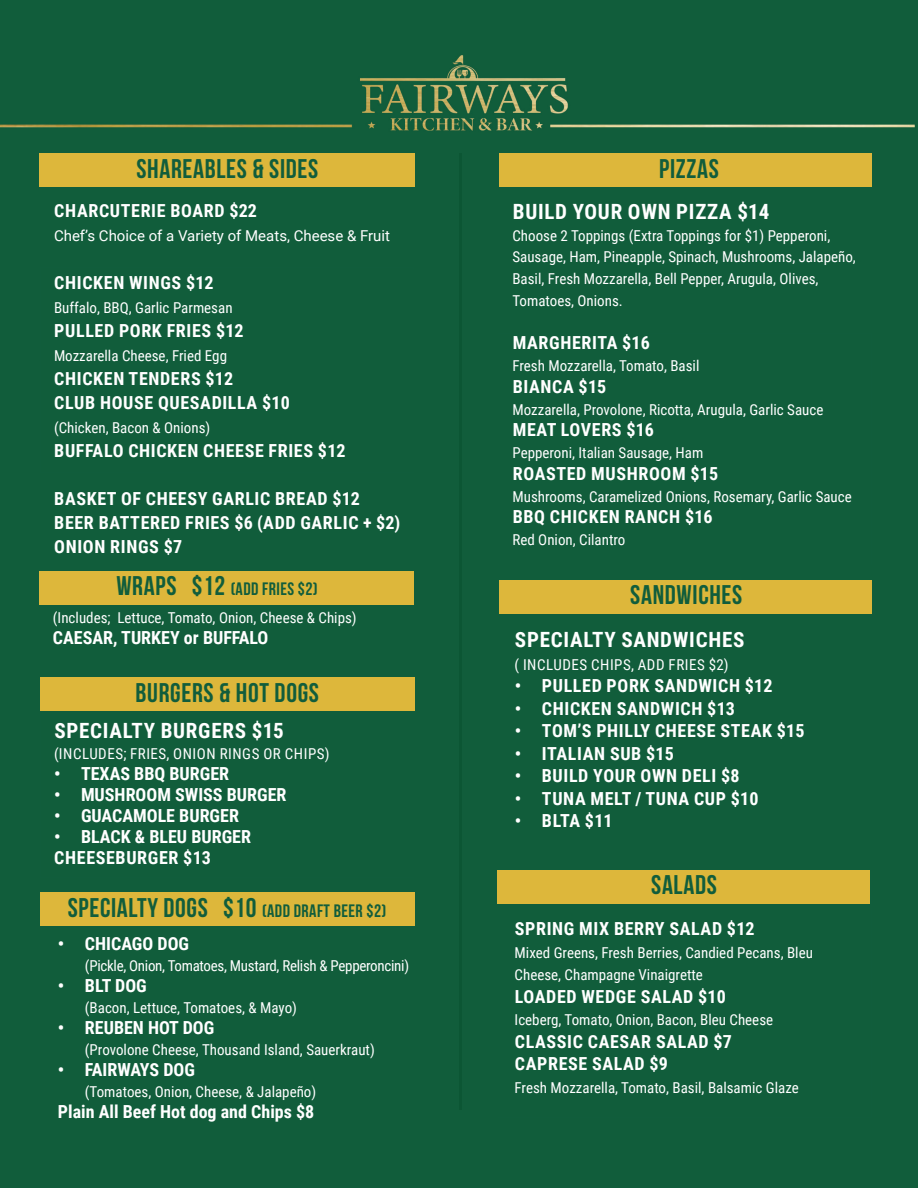
<style>
.page{position:relative;width:918px;height:1188px;background:#fff}
.page>*{position:absolute;margin:0;border:0;box-sizing:border-box;transform-origin:0 0}
.t1{font:700 27px "Bebas Neue";letter-spacing:.025em;color:#115d3c}
.t2{font:700 21px "Roboto Condensed";letter-spacing:.035em;color:#fff}
.t3{font:700 18px/24px "Roboto Condensed";letter-spacing:.035em;color:#fff}
.t4{font:700 18px "Roboto Condensed";color:#fff}
.t5{font:700 18px/21px "Roboto Condensed";letter-spacing:.005em;color:#fff}
.t6{font:700 18px "Bebas Neue";letter-spacing:.025em;color:#115d3c}
.t7{font:15px/21.8px "Roboto Condensed";color:#fff}
.t8{font:15px "Roboto Condensed";letter-spacing:.035em;color:#fff}
.t9{font:15px "Roboto Condensed";letter-spacing:-.02em;color:#fff}
.t10{font:15px "Roboto";color:#fff}
.s1{font-size:27px}
.s2{font-size:18px}
</style>
<div class="page">
<div style="left:0;top:0;width:918px;height:1187px;background:#115d3b"></div>
<hr style="left:459px;top:153px;width:3px;height:957px;background:#0c5634">
<div style="left:40px;top:678px;width:375px;height:200px;border:2px solid #115d3c"></div>
<div style="left:497px;top:870px;width:375px;height:248px;border:2px solid #115d3c"></div>
<div style="left:497px;top:333px;width:375px;height:233px;border:2px solid #115d3c"></div>
<div style="left:40px;top:267px;width:375px;height:206px;border:2px solid #115d3c"></div>
<div style="left:40px;top:153px;width:375px;height:34px;background:#ddb73b"></div>
<div style="left:40px;top:678px;width:375px;height:33px;background:#ddb73b"></div>
<div style="left:40px;top:893px;width:375px;height:33px;background:#ddb73b"></div>
<div style="left:39px;top:571px;width:375px;height:33px;background:#ddb73b"></div>
<div style="left:500px;top:580px;width:372px;height:33px;background:#ddb73b"></div>
<div style="left:497px;top:870px;width:373px;height:34px;background:#ddb73b"></div>
<div style="left:500px;top:153px;width:372px;height:34px;background:#ddb73b"></div>
<h1 class="t1" style="left:136px;top:154px;width:183px">SHAREABLES &amp; SIDES</h1>
<p class="t3" style="left:54px;top:197px;width:204px">CHARCUTERIE BOARD $22</p>
<p class="t10" style="left:54px;top:225px;width:338px">Chef’s Choice of a Variety of Meats, Cheese &amp; Fruit</p>
<p class="t3" style="left:54px;top:269px;width:161px">CHICKEN WINGS $12</p>
<p class="t7" style="left:54px;top:296px;width:180px">Buffalo, BBQ, Garlic Parmesan</p>
<p class="t3" style="left:54px;top:317px;width:191px">PULLED PORK FRIES $12</p>
<p class="t7" style="left:54px;top:344px;width:175px">Mozzarella Cheese, Fried Egg</p>
<p class="t3" style="left:54px;top:365px;width:237px">CHICKEN TENDERS $12<br>CLUB HOUSE QUESADILLA $10</p>
<p class="t7" style="left:54px;top:416px;width:158px">(Chicken, Bacon &amp; Onions)</p>
<p class="t3" style="left:54px;top:437px;width:293px">BUFFALO CHICKEN CHEESE FRIES $12</p>
<p class="t3" style="left:54px;top:485px;width:348px">BASKET OF CHEESY GARLIC BREAD $12<br>BEER BATTERED FRIES $6 (ADD GARLIC + $2)<br>ONION RINGS $7</p>
<h1 class="t1" style="left:659px;top:154px;width:61px">PIZZAS</h1>
<h2 class="t2" style="left:513px;top:197px;width:258px">BUILD YOUR OWN PIZZA $14</h2>
<p class="t7" style="left:512px;top:224px;width:345px">Choose 2 Toppings (Extra Toppings for $1) Pepperoni, Sausage, Ham, Pineapple, Spinach, Mushrooms, Jalapeño, Basil, Fresh Mozzarella, Bell Pepper, Arugula, Olives, Tomatoes, Onions.</p>
<p class="t3" style="left:513px;top:330px;width:139px">MARGHERITA $16</p>
<p class="t7" style="left:512px;top:354px;width:189px">Fresh Mozzarella, Tomato, Basil</p>
<p class="t3" style="left:513px;top:374px;width:95px">BIANCA $15</p>
<p class="t7" style="left:512px;top:398px;width:312px">Mozzarella, Provolone, Ricotta, Arugula, Garlic Sauce</p>
<p class="t3" style="left:513px;top:417px;width:143px">MEAT LOVERS $16</p>
<p class="t7" style="left:512px;top:441px;width:192px">Pepperoni, Italian Sausage, Ham</p>
<p class="t3" style="left:513px;top:461px;width:207px">ROASTED MUSHROOM $15</p>
<p class="t7" style="left:512px;top:485px;width:341px">Mushrooms, Caramelized Onions, Rosemary, Garlic Sauce</p>
<p class="t3" style="left:513px;top:504px;width:201px">BBQ CHICKEN RANCH $16</p>
<p class="t7" style="left:512px;top:528px;width:114px">Red Onion, Cilantro</p>
<p class="t6" style="left:116px;top:579px;width:203px"><span class="s1">WRAPS $12</span> (ADD FRIES $2)</p>
<h1 class="t1" style="left:630px;top:580px;width:114px">SANDWICHES</h1>
<p class="t7" style="left:53px;top:606px;width:305px">(Includes; Lettuce, Tomato, Onion, Cheese &amp; Chips)</p>
<p class="t4" style="left:53px;top:625px;width:217px">CAESAR, TURKEY or BUFFALO</p>
<h2 class="t2" style="left:515px;top:625px;width:231px">SPECIALTY SANDWICHES</h2>
<p class="t8" style="left:515px;top:654px;width:216px">( INCLUDES CHIPS, ADD FRIES $2)</p>
<p class="t3" style="left:515px;top:673px;width:259px">• PULLED PORK SANDWICH $12</p>
<p class="t3" style="left:515px;top:696px;width:221px">• CHICKEN SANDWICH $13</p>
<p class="t3" style="left:515px;top:718px;width:291px">• TOM’S PHILLY CHEESE STEAK $15</p>
<p class="t3" style="left:515px;top:741px;width:160px">• ITALIAN SUB $15</p>
<p class="t3" style="left:515px;top:763px;width:226px">• BUILD YOUR OWN DELI $8</p>
<p class="t3" style="left:515px;top:786px;width:245px">• TUNA MELT / TUNA CUP $10</p>
<p class="t3" style="left:515px;top:808px;width:99px">• BLTA $11</p>
<h1 class="t1" style="left:136px;top:678px;width:185px">BURGERS &amp; HOT DOGS</h1>
<h2 class="t2" style="left:54px;top:716px;width:231px">SPECIALTY BURGERS $15</h2>
<p class="t8" style="left:54px;top:743px;width:277px">(INCLUDES; FRIES, ONION RINGS OR CHIPS)</p>
<p class="t4" style="left:54px;top:761px;width:177px">• TEXAS BBQ BURGER</p>
<p class="t4" style="left:54px;top:782px;width:234px">• MUSHROOM SWISS BURGER</p>
<p class="t4" style="left:54px;top:803px;width:186px">• GUACAMOLE BURGER</p>
<p class="t5" style="left:54px;top:825px;width:199px">• BLACK &amp; BLEU BURGER<br>CHEESEBURGER $13</p>
<h1 class="t1" style="left:68px;top:893px;width:320px">SPECIALTY DOGS $10 <span class="s2">(ADD DRAFT BEER $2)</span></h1>
<p class="t4" style="left:58px;top:931px;width:133px">• CHICAGO DOG</p>
<p class="t9" style="left:85px;top:955px;width:326px">(Pickle, Onion, Tomatoes, Mustard, Relish &amp; Pepperoncini)</p>
<p class="t3" style="left:58px;top:973px;width:90px">• BLT DOG</p>
<p class="t7" style="left:85px;top:996px;width:214px">(Bacon, Lettuce, Tomatoes, &amp; Mayo)</p>
<p class="t4" style="left:58px;top:1015px;width:158px">• REUBEN HOT DOG</p>
<p class="t7" style="left:85px;top:1038px;width:291px">(Provolone Cheese, Thousand Island, Sauerkraut)</p>
<p class="t4" style="left:58px;top:1057px;width:139px">• FAIRWAYS DOG</p>
<p class="t7" style="left:85px;top:1080px;width:233px">(Tomatoes, Onion, Cheese, &amp; Jalapeño)</p>
<p class="t4" style="left:58px;top:1099px;width:258px">Plain All Beef Hot dog and Chips $8</p>
<h1 class="t1" style="left:651px;top:870px;width:67px">SALADS</h1>
<p class="t3" style="left:515px;top:916px;width:241px">SPRING MIX BERRY SALAD $12</p>
<p class="t7" style="left:515px;top:940px;width:300px;line-height:22.5px">Mixed Greens, Fresh Berries, Candied Pecans, Bleu<br>Cheese, Champagne Vinaigrette</p>
<p class="t3" style="left:515px;top:984px;width:212px">LOADED WEDGE SALAD $10</p>
<p class="t7" style="left:515px;top:1008px;width:260px">Iceberg, Tomato, Onion, Bacon, Bleu Cheese</p>
<p class="t3" style="left:515px;top:1029px;width:219px;line-height:22.5px">CLASSIC CAESAR SALAD $7<br>CAPRESE SALAD $9</p>
<p class="t7" style="left:515px;top:1076px;width:286px">Fresh Mozzarella, Tomato, Basil, Balsamic Glaze</p>
</div>
